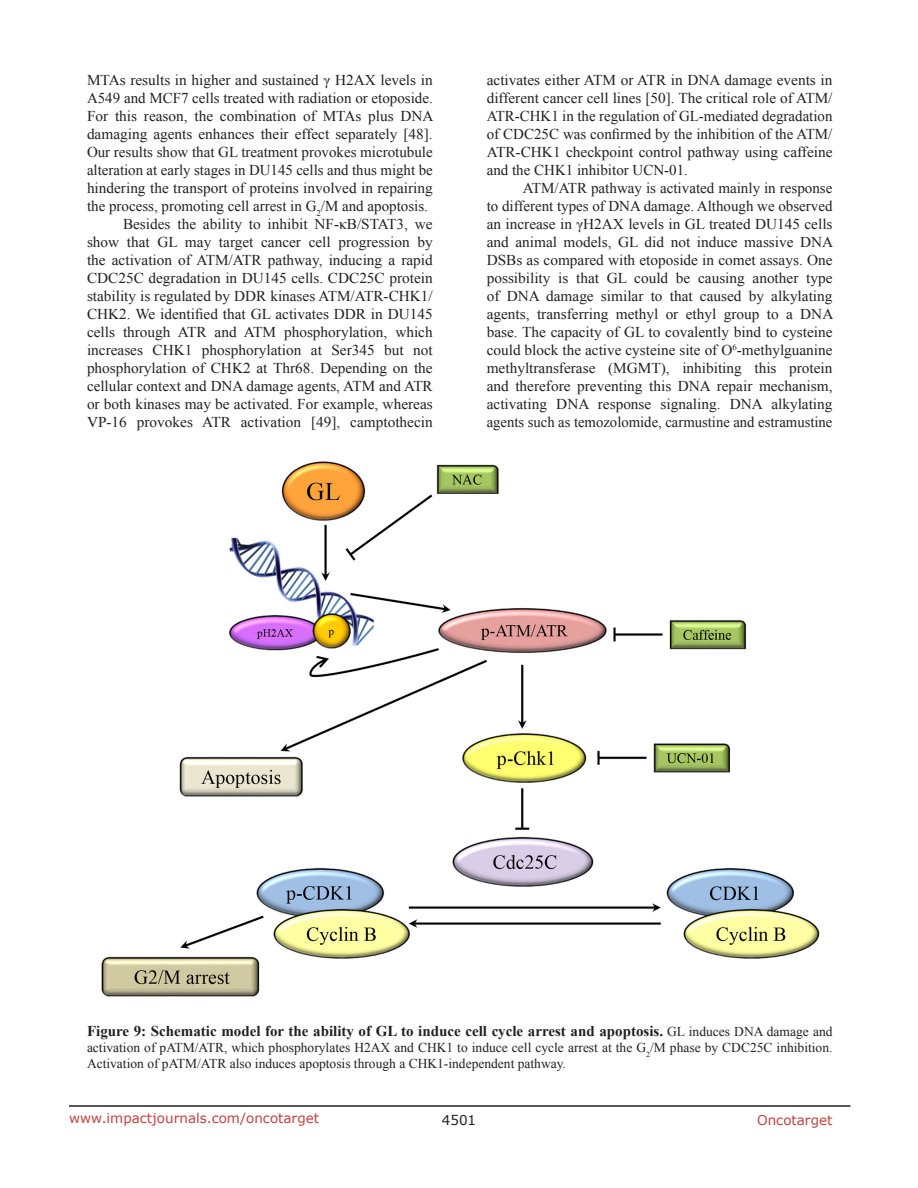
<style>
.page{position:relative;width:918px;height:1188px;background:#fff}
.page>*{position:absolute;margin:0;border:0;box-sizing:border-box;transform-origin:0 0}
.BodyText{font:15px/18px "Times New Roman";color:#231f20;text-align:justify}
.figuretext{font:700 15px "Times New Roman";color:#231f20}
.figuretext-2{font:13.5px/16.2px "Times New Roman";color:#231f20}
.t1{font:13.5px "Verdana";color:#c24141}
.t2{font:13.5px "Verdana";color:#231f20}
.s1{font-weight:400;font-size:13.5px}
</style>
<div class="page">
<hr style="left:69px;top:1105px;width:781px;height:2px;background:#231f20">
<img style="left:101px;top:461px;width:719px;height:536px">
<p class="BodyText" style="left:87px;top:71px;width:348px">MTAs results in higher and sustained γ H2AX levels in A549 and MCF7 cells treated with radiation or etoposide.<br>For this reason, the combination of MTAs plus DNA damaging agents enhances their effect separately [48].<br>Our results show that GL treatment provokes microtubule alteration at early stages in DU145 cells and thus might be hindering the transport of proteins involved in repairing the process, promoting cell arrest in G<sub>2</sub>/M and apoptosis.</p>
<p class="BodyText" style="left:87px;top:215px;width:347px;text-indent:36px">Besides the ability to inhibit NF-κB/STAT3, we show that GL may target cancer cell progression by the activation of ATM/ATR pathway, inducing a rapid CDC25C degradation in DU145 cells. CDC25C protein stability is regulated by DDR kinases ATM/ATR-CHK1/ CHK2. We identified that GL activates DDR in DU145 cells through ATR and ATM phosphorylation, which increases CHK1 phosphorylation at Ser345 but not phosphorylation of CHK2 at Thr68. Depending on the cellular context and DNA damage agents, ATM and ATR or both kinases may be activated. For example, whereas VP-16 provokes ATR activation [49], camptothecin</p>
<p class="BodyText" style="left:487px;top:71px;width:347px">activates either ATM or ATR in DNA damage events in different cancer cell lines [50]. The critical role of ATM/ ATR-CHK1 in the regulation of GL-mediated degradation of CDC25C was confirmed by the inhibition of the ATM/ ATR-CHK1 checkpoint control pathway using caffeine and the CHK1 inhibitor UCN-01.</p>
<p class="BodyText" style="left:487px;top:179px;width:348px;text-indent:36px">ATM/ATR pathway is activated mainly in response to different types of DNA damage. Although we observed an increase in γH2AX levels in GL treated DU145 cells and animal models, GL did not induce massive DNA DSBs as compared with etoposide in comet assays. One possibility is that GL could be causing another type of DNA damage similar to that caused by alkylating agents, transferring methyl or ethyl group to a DNA base. The capacity of GL to covalently bind to cysteine could block the active cysteine site of O<sup>6</sup>-methylguanine methyltransferase (MGMT), inhibiting this protein and therefore preventing this DNA repair mechanism, activating DNA response signaling. DNA alkylating agents such as temozolomide, carmustine and estramustine</p>
<p class="figuretext" style="left:87px;top:1021px;width:747px">Figure 9: Schematic model for the ability of GL to induce cell cycle arrest and apoptosis. <span class="s1">GL induces DNA damage and</span></p>
<p class="figuretext-2" style="left:87px;top:1039px;width:747px">activation of pATM/ATR, which phosphorylates H2AX and CHK1 to induce cell cycle arrest at the G<sub>2</sub>/M phase by CDC25C inhibition.<br>Activation of pATM/ATR also induces apoptosis through a CHK1-independent pathway.</p>
<p class="t1" style="left:69px;top:1109px;width:252px">www.impactjournals.com/oncotarget</p>
<p class="t2" style="left:442px;top:1111px;width:36px">4501</p>
<p class="t1" style="left:757px;top:1111px;width:77px">Oncotarget</p>
</div>
